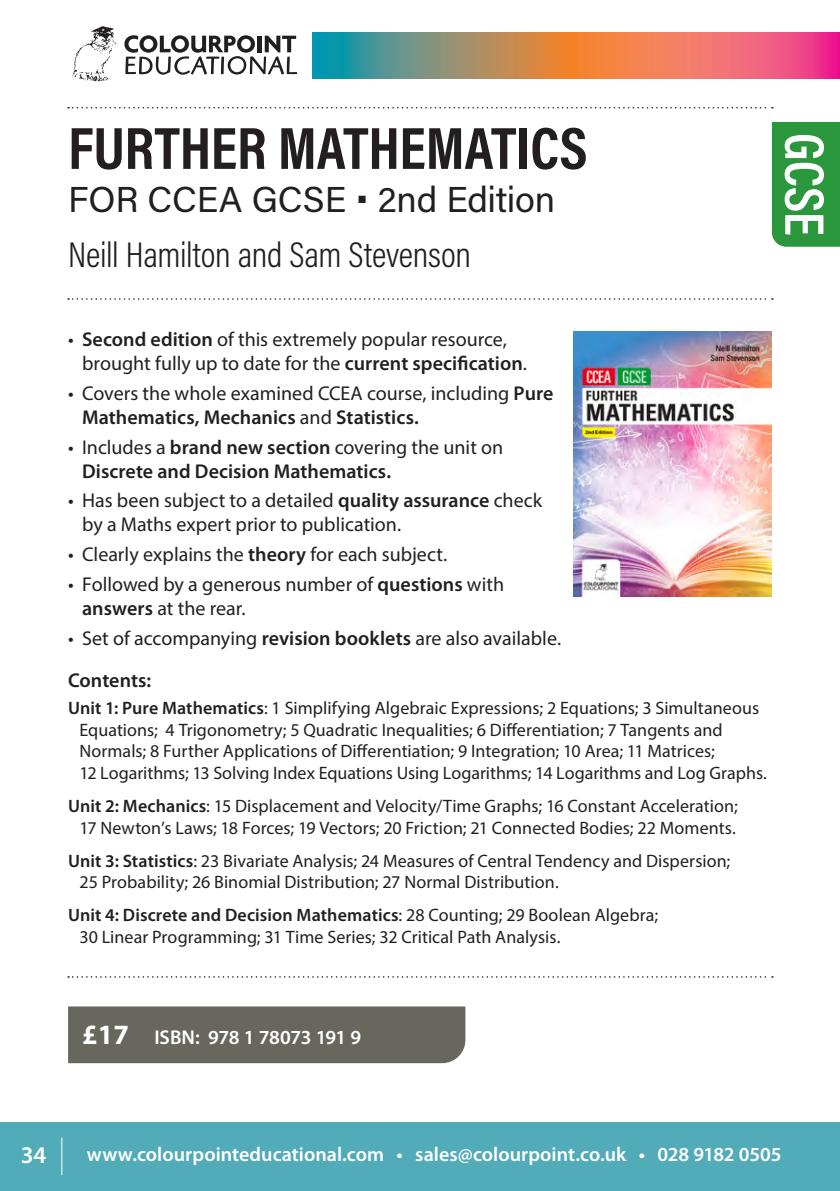
<style>
.page{position:relative;width:840px;height:1191px;background:#fff}
.page>*{position:absolute;margin:0;border:0;box-sizing:border-box;transform-origin:0 0}
.t1{font:700 60px "Acumin Pro Cond";letter-spacing:-.005em;color:#231f20}
.t2{font:600 56.2px "Acumin Pro Cond";color:#fff}
.Box_Body{font:300 36px "Acumin Pro Cond";letter-spacing:-.01em;color:#231f20}
.t3{font:36px "Acumin Pro";letter-spacing:-.005em;color:#231f20}
.t4{font:600 24px "Myriad Pro";color:#fff}
.Panel_bullets{font:20px/24px "Myriad Pro";color:#231f20}
.t5{font:600 20px "Myriad Pro";color:#fff}
.Panel_bullets-2{font:600 20px/24px "Myriad Pro";color:#231f20}
.t6{font:18px/21.6px "Myriad Pro";color:#231f20}
.s1{font-weight:600}
.s2{font-weight:400}
.s3{font-weight:700;font-size:28px}
</style>
<div class="page">
<div style="left:0;top:1123px;width:839px;height:68px;background:#52abb8"></div>
<svg style="left:124px;top:35px;width:173px;height:40px"></svg>
<img style="left:72px;top:26px;width:45px;height:56px">
<svg style="left:68px;top:107px;width:704px;height:1px"></svg>
<svg style="left:68px;top:298px;width:704px;height:2px"></svg>
<hr style="left:61px;top:1137px;width:1px;height:38px;background:#fff">
<svg style="left:312px;top:33px;width:527px;height:45px;background:#bb7d6e"></svg>
<svg style="left:68px;top:976px;width:704px;height:1px"></svg>
<div style="left:68px;top:1006px;width:397px;height:57px;background:#67675e"></div>
<div style="left:82px;top:1023px;width:357px;height:21px;background:#67675e"></div>
<div style="left:771px;top:122px;width:68px;height:125px;background:#2a973d"></div>
<img style="left:573px;top:331px;width:198px;height:265px">
<p class="t1" style="left:68px;top:109px;width:520px">FURTHER MATHEMATICS</p>
<p class="t3" style="left:68px;top:175px;width:488px">FOR CCEA GCSE • 2nd Edition</p>
<p class="Box_Body" style="left:68px;top:231px;width:404px">Neill Hamilton and Sam Stevenson</p>
<p class="t2" style="left:841px;top:133px;width:105px;rotate:90deg">GCSE</p>
<p class="Panel_bullets" style="left:82px;top:327px;width:446px;text-indent:-14px">• <span class="s1">Second edition</span> of this extremely popular resource, brought fully up to date for the <span class="s1">current specification</span>.</p>
<p class="Panel_bullets" style="left:82px;top:381px;width:472px;text-indent:-14px">• Covers the whole examined CCEA course, including <span class="s1">Pure<br>Mathematics, Mechanics</span> and <span class="s1">Statistics.</span></p>
<p class="Panel_bullets-2" style="left:82px;top:434px;width:422px;text-indent:-14px"><span class="s2">• Includes a</span> brand new section <span class="s2">covering the unit on<br></span>Discrete and Decision Mathematics.</p>
<p class="Panel_bullets" style="left:82px;top:488px;width:461px;text-indent:-14px">• Has been subject to a detailed <span class="s1">quality assurance</span> check by a Maths expert prior to publication.</p>
<p class="Panel_bullets" style="left:68px;top:542px;width:380px">• Clearly explains the <span class="s1">theory</span> for each subject.</p>
<p class="Panel_bullets" style="left:82px;top:572px;width:423px;text-indent:-14px">• Followed by a generous number of <span class="s1">questions</span> with <span class="s1">answers</span> at the rear.</p>
<p class="Panel_bullets" style="left:68px;top:625px;width:494px">• Set of accompanying <span class="s1">revision booklets</span> are also available.</p>
<p class="Panel_bullets-2" style="left:68px;top:668px;width:85px">Contents:</p>
<p class="t6" style="left:79px;top:697px;width:688px;text-indent:-11px"><span class="s1">Unit 1: Pure Mathematics</span>: 1 Simplifying Algebraic Expressions; 2 Equations; 3 Simultaneous Equations; 4 Trigonometry; 5 Quadratic Inequalities; 6 Differentiation; 7 Tangents and Normals; 8 Further Applications of Differentiation; 9 Integration; 10 Area; 11 Matrices;<br>12 Logarithms; 13 Solving Index Equations Using Logarithms; 14 Logarithms and Log Graphs.</p>
<p class="t6" style="left:68px;top:795px;width:670px;text-align:center"><span class="s1">Unit 2: Mechanics</span>: 15 Displacement and Velocity/Time Graphs; 16 Constant Acceleration;<br>17 Newton’s Laws; 18 Forces; 19 Vectors; 20 Friction; 21 Connected Bodies; 22 Moments.</p>
<p class="t6" style="left:79px;top:849px;width:652px;text-indent:-11px"><span class="s1">Unit 3: Statistics</span>: 23 Bivariate Analysis; 24 Measures of Central Tendency and Dispersion;<br>25 Probability; 26 Binomial Distribution; 27 Normal Distribution.</p>
<p class="t6" style="left:79px;top:904px;width:580px;text-indent:-11px"><span class="s1">Unit 4: Discrete and Decision Mathematics</span>: 28 Counting; 29 Boolean Algebra;<br>30 Linear Programming; 31 Time Series; 32 Critical Path Analysis.</p>
<p class="t5" style="left:82px;top:1024px;width:280px"><span class="s3">£17</span> ISBN: 978 1 78073 191 9</p>
<h3 class="t4" style="left:21px;top:1140px;width:27px">34</h3>
<p class="t5" style="left:87px;top:1141px;width:695px">www.colourpointeducational.com • sales@colourpoint.co.uk • 028 9182 0505</p>
</div>
